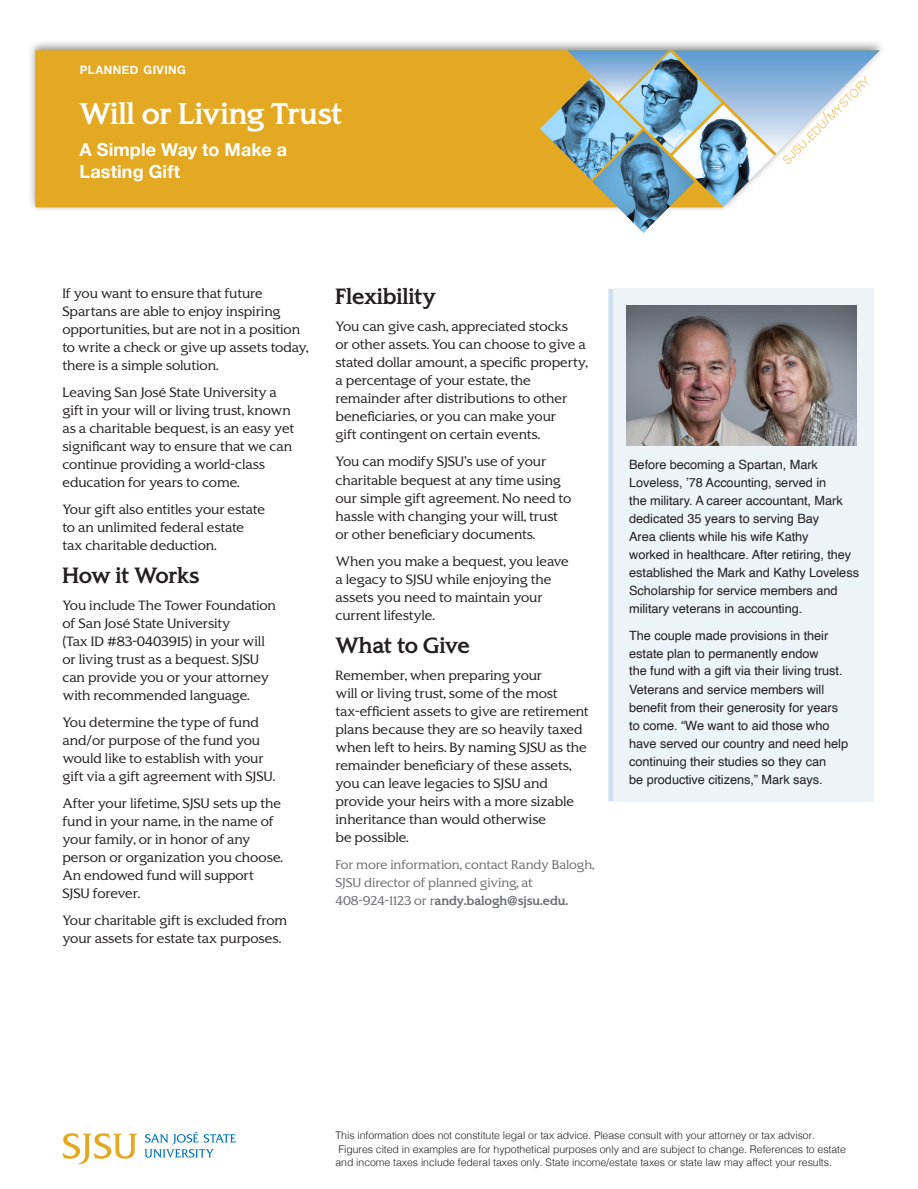
<style>
.page{position:relative;width:918px;height:1189px;background:#fff}
.page>*{position:absolute;margin:0;border:0;box-sizing:border-box;transform-origin:0 0}
.t1{font:700 28.5px "SJSU Spartan";letter-spacing:-.005em;color:#fff}
.SUBHEAD_03{font:700 21px "SJSU Spartan";letter-spacing:-.01em;color:#231f20}
.subtitle{font:700 18px/22.5px "Helvetica Neue";letter-spacing:.005em;color:#fff}
.TEXT_body{font:300 12.75px/18px "SJSU Spartan";letter-spacing:-.005em;color:#231f20}
.BIO{font:12.75px/18px "Helvetica";letter-spacing:-.005em;color:#231f20}
.TEXT_contact_info{font:300 12px/18px "SJSU Spartan";letter-spacing:-.01em;color:#6c6d70}
.t2{font:300 11.55px "Helvetica Neue";color:#ecbc5b}
.HEADER_Planned_Givin{font:700 11.55px "Helvetica Neue";letter-spacing:.04em;color:#fff}
.BOILERPLATE{font:300 10.5px/13.5px "Helvetica";letter-spacing:-.005em;color:#231f20}
.s1{font-size:16.5px}
.s2{font-weight:700}
.s3{font-family:"Arial"}
</style>
<div class="page">
<div style="left:27px;top:39px;width:860px;height:174px;background:#231f20;opacity:.5"></div>
<div style="left:35px;top:50px;width:532px;height:157px;background:#e4a922"></div>
<svg style="left:62px;top:1133px;width:75px;height:30px"></svg>
<svg style="left:144px;top:1131px;width:92px;height:26px"></svg>
<img style="left:540px;top:78px;width:27px;height:102px">
<div style="left:608px;top:288px;width:265px;height:513px;background:#ecf3f9"></div>
<div style="left:608px;top:289px;width:5px;height:511px;background:#cee0ef"></div>
<svg style="left:567px;top:50px;width:312px;height:163px"></svg>
<img style="left:592px;top:131px;width:102px;height:102px">
<img style="left:626px;top:305px;width:230px;height:140px">
<p class="HEADER_Planned_Givin" style="left:80px;top:61px;width:108px">PLANNED GIVING</p>
<p class="t1" style="left:80px;top:95px;width:264px">Will or Living Trust</p>
<p class="subtitle" style="left:80px;top:138px;width:209px">A Simple Way to Make a<br>Lasting Gift</p>
<p class="t2" style="left:778px;top:155px;width:119px;rotate:-45deg">sjsu<span class="s1">.</span>edu<span class="s1">/</span>mystory</p>
<p class="TEXT_body" style="left:62px;top:284px;width:248px">If you want to ensure that future Spartans are able to enjoy inspiring opportunities, but are not in a position to write a check or give up assets today, there is a simple solution.</p>
<p class="TEXT_body" style="left:62px;top:383px;width:233px">Leaving San José State University a gift in your will or living trust, known as a charitable bequest, is an easy yet significant way to ensure that we can continue providing a world-class education for years to come.</p>
<p class="TEXT_body" style="left:62px;top:500px;width:204px">Your gift also entitles your estate to an unlimited federal estate tax charitable deduction.</p>
<p class="SUBHEAD_03" style="left:62px;top:561px;width:138px">How it Works</p>
<p class="TEXT_body" style="left:62px;top:596px;width:215px">You include The Tower Foundation of San José State University<br>(Tax ID #83-0403915) in your will or living trust as a bequest. SJSU can provide you or your attorney with recommended language.</p>
<p class="TEXT_body" style="left:62px;top:713px;width:214px">You determine the type of fund and/or purpose of the fund you would like to establish with your gift via a gift agreement with SJSU.</p>
<p class="TEXT_body" style="left:62px;top:794px;width:222px">After your lifetime, SJSU sets up the fund in your name, in the name of your family, or in honor of any person or organization you choose.<br>An endowed fund will support<br>SJSU forever.</p>
<p class="TEXT_body" style="left:62px;top:911px;width:226px">Your charitable gift is excluded from your assets for estate tax purposes.</p>
<p class="SUBHEAD_03" style="left:335px;top:283px;width:102px">Flexibility</p>
<p class="TEXT_body" style="left:335px;top:318px;width:254px">You can give cash, appreciated stocks<br>or other assets. You can choose to give a stated dollar amount, a specific property, a percentage of your estate, the remainder after distributions to other beneficiaries, or you can make your<br>gift contingent on certain events.</p>
<p class="TEXT_body" style="left:335px;top:453px;width:237px">You can modify SJSU’s use of your charitable bequest at any time using our simple gift agreement. No need to hassle with changing your will, trust or other beneficiary documents.</p>
<p class="TEXT_body" style="left:335px;top:552px;width:235px">When you make a bequest, you leave a legacy to SJSU while enjoying the assets you need to maintain your current lifestyle.</p>
<p class="SUBHEAD_03" style="left:335px;top:631px;width:136px">What to Give</p>
<p class="TEXT_body" style="left:335px;top:666px;width:255px">Remember, when preparing your<br>will or living trust, some of the most tax-efficient assets to give are retirement plans because they are so heavily taxed when left to heirs. By naming SJSU as the remainder beneficiary of these assets, you can leave legacies to SJSU and provide your heirs with a more sizable inheritance than would otherwise<br>be possible.</p>
<p class="TEXT_contact_info" style="left:335px;top:855px;width:261px">For more information, contact Randy Balogh,<br>SJSU director of planned giving, at<br>408-924-1123 or r<span class="s2">andy.balogh@sjsu.edu.</span></p>
<p class="BIO" style="left:629px;top:455px;width:231px">Before becoming a Spartan, Mark Loveless, ’78 Accounting, served in<br>the military. A career accountant, Mark dedicated 35 years to serving Bay<br>Area clients while his wife Kathy<br>worked in healthcare. After retiring, they established the Mark and Kathy Loveless Scholarship for service members and military veterans in accounting.</p>
<p class="BIO" style="left:629px;top:626px;width:220px">The couple made provisions in their estate plan to permanently endow<br>the fund with <span class="s3">a</span> gift via their living trust.<br>Veterans and service members will benefit from their generosity for years to come. “We want to aid those who have served our country and need help continuing their studies so they can<br>be productive citizens,” Mark says.</p>
<p class="BOILERPLATE" style="left:335px;top:1127px;width:512px">This information does not constitute legal or tax advice. Please consult with your attorney or tax advisor.<br>Figures cited in examples are for hypothetical purposes only and are subject to change. References to estate and income taxes include federal taxes only. State income/estate taxes or state law may affect your results.</p>
</div>
